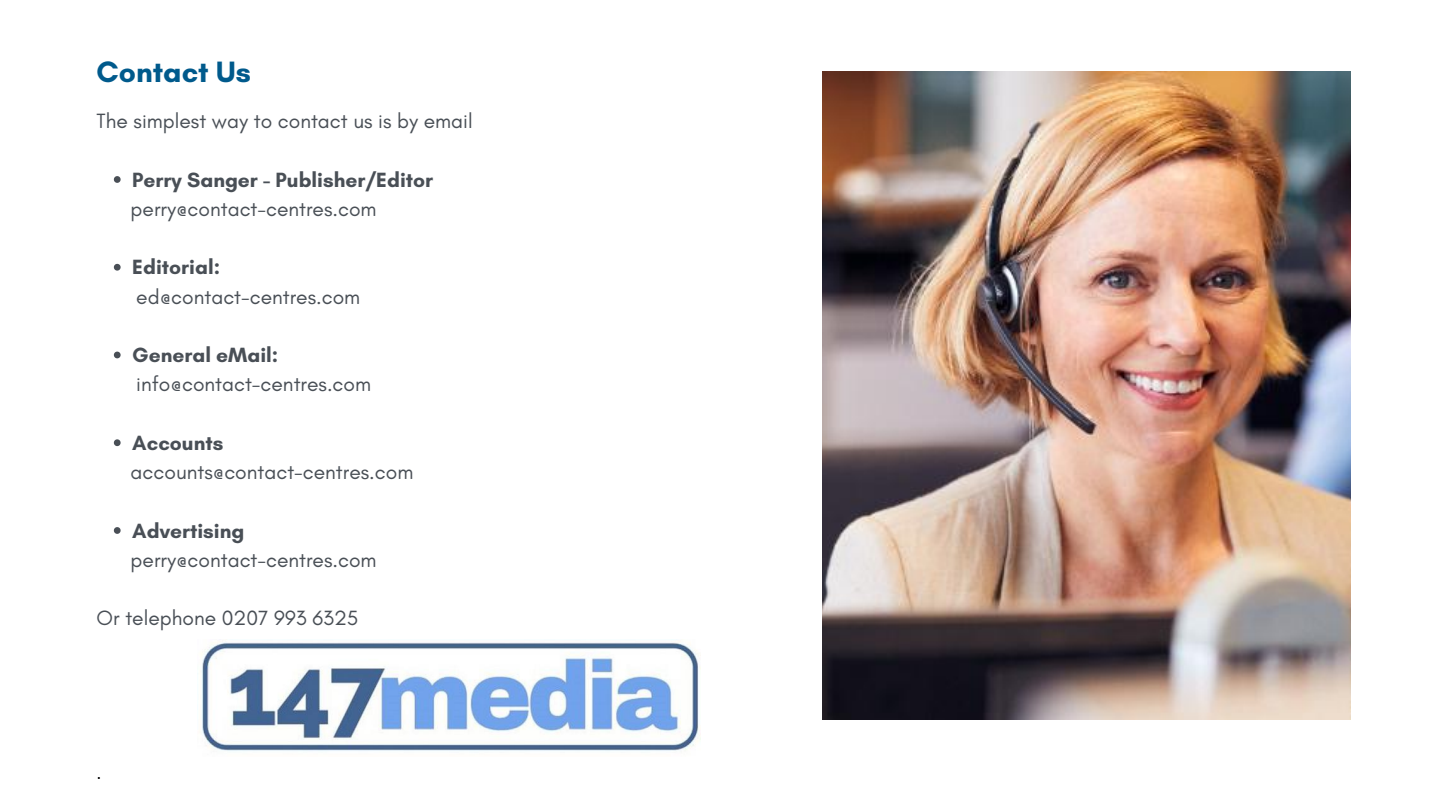
<style>
.page{position:relative;width:1440px;height:810px;background:#fff}
.page>*{position:absolute;margin:0;border:0;box-sizing:border-box;transform-origin:0 0}
.t1{font:700 30px "Glacial Indifference";color:#005a8c}
.t2{font:21px "Glacial Indifference";color:#494f56}
.t3{font:700 21px "Glacial Indifference";color:#494f56}
.t4{font:18.1px "Arimo";color:#000}
</style>
<div class="page">
<img style="left:201px;top:639px;width:500px;height:112px">
<img style="left:823px;top:71px;width:527px;height:648px">
<svg style="left:114px;top:176px;width:7px;height:7px"></svg>
<svg style="left:114px;top:264px;width:7px;height:7px"></svg>
<svg style="left:114px;top:352px;width:7px;height:6px"></svg>
<svg style="left:114px;top:439px;width:7px;height:7px"></svg>
<svg style="left:114px;top:527px;width:7px;height:7px"></svg>
<h1 class="t1" style="left:97px;top:53px;width:156px">Contact Us</h1>
<p class="t2" style="left:97px;top:108px;width:378px">The simplest way to contact us is by email</p>
<p class="t3" style="left:132px;top:167px;width:302px">Perry Sanger - Publisher/Editor</p>
<p class="t2" style="left:131px;top:196px;width:248px">perry@contact-centres.com</p>
<p class="t3" style="left:132px;top:254px;width:89px">Editorial:</p>
<p class="t2" style="left:136px;top:284px;width:226px">ed@contact-centres.com</p>
<p class="t3" style="left:132px;top:342px;width:148px">General eMail:</p>
<p class="t2" style="left:136px;top:371px;width:236px">info@contact-centres.com</p>
<p class="t3" style="left:132px;top:430px;width:93px">Accounts</p>
<p class="t2" style="left:131px;top:459px;width:284px">accounts@contact-centres.com</p>
<p class="t3" style="left:132px;top:518px;width:114px">Advertising</p>
<p class="t2" style="left:131px;top:547px;width:248px">perry@contact-centres.com</p>
<p class="t2" style="left:97px;top:605px;width:263px">Or telephone 0207 993 6325</p>
<p class="t4" style="left:97px;top:763px;width:7px">.</p>
</div>
